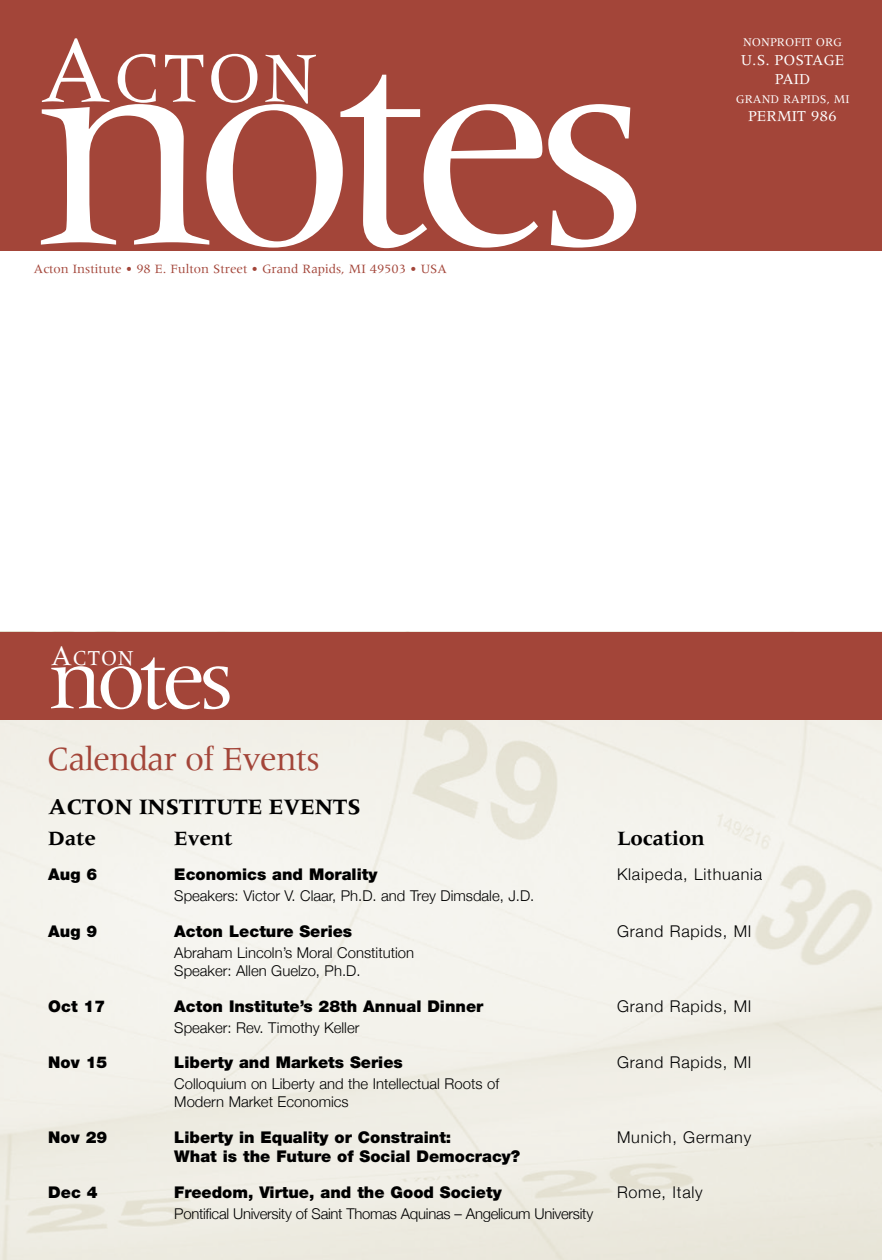
<style>
.page{position:relative;width:882px;height:1260px;background:#fff}
.page>*{position:absolute;margin:0;border:0;box-sizing:border-box;transform-origin:0 0}
.t1{font:294px "Meridien";letter-spacing:-.075em;color:#fff}
.t2{font:88.2px "Meridien";letter-spacing:-.075em;color:#fff}
.t3{font:73.5px "Meridien";color:#fff}
.t4{font:35px "Meridien";letter-spacing:-.03em;color:#a34539}
.t5{font:700 22.75px "Meridien";letter-spacing:-.01em;color:#000}
.t6{font:22.05px "Meridien";color:#fff}
.t7{font:700 21px "Meridien";letter-spacing:-.01em;color:#000}
.t8{font:900 16.1px "Helvetica Neue";color:#000}
.t9{font:300 16.1px "Helvetica Neue";letter-spacing:.045em;color:#000}
.t10{font:15.75px/18.9px "Meridien";color:#fff;text-align:center}
.t11{font:300 14.88px/18px "Helvetica Neue";color:#000}
.t12{font:300 14.88px "Helvetica Neue";letter-spacing:-.02em;color:#000}
.t13{font:13.12px "Meridien";color:#a34539}
.t14{font:12.25px "Meridien";color:#fff}
.s1{font-size:96.25px}
.s2{font-size:28.88px}
</style>
<div class="page">
<div style="left:0;top:0;width:882px;height:250px;background:#a34539"></div>
<img style="left:0;top:719px;width:882px;height:541px">
<div style="left:125px;top:265px;width:8px;height:8px;border:4px solid #fff;border-radius:50%"></div>
<div style="left:251px;top:265px;width:8px;height:8px;border:4px solid #fff;border-radius:50%"></div>
<svg style="left:260px;top:250px;width:149px;height:1px"></svg>
<div style="left:410px;top:265px;width:7px;height:8px;border:4px solid #fff;border-radius:50%"></div>
<div style="left:0;top:632px;width:882px;height:87px;background:#a34539"></div>
<h3 class="t3" style="left:41px;top:38px;width:278px"><span class="s1">A</span>CTON</h3>
<h1 class="t1" style="left:35px;top:-13px;width:616px">notes</h1>
<p class="t13" style="left:34px;top:261px;width:415px">Acton Institute • 98 E. Fulton Street • Grand Rapids, MI 49503 • USA</p>
<p class="t14" style="left:743px;top:35px;width:101px">NONPROFIT ORG</p>
<p class="t10" style="left:741px;top:50px;width:105px">U.S. POSTAGE<br>PAID</p>
<p class="t14" style="left:736px;top:92px;width:115px">GRAND RAPIDS, MI</p>
<p class="t10" style="left:748px;top:107px;width:90px">PERMIT 986</p>
<h3 class="t6" style="left:51px;top:646px;width:84px"><span class="s2">A</span>CTON</h3>
<h2 class="t2" style="left:49px;top:631px;width:186px">notes</h2>
<h3 class="t4" style="left:47px;top:740px;width:274px">Calendar of Events</h3>
<h3 class="t5" style="left:48px;top:794px;width:314px">ACTON INSTITUTE EVENTS</h3>
<h3 class="t7" style="left:48px;top:826px;width:49px">Date</h3>
<h3 class="t7" style="left:174px;top:826px;width:60px">Event</h3>
<h3 class="t7" style="left:617px;top:826px;width:89px">Location</h3>
<p class="t8" style="left:48px;top:865px;width:51px">Aug 6</p>
<p class="t8" style="left:174px;top:865px;width:205px">Economics and Morality</p>
<p class="t9" style="left:617px;top:865px;width:147px">Klaipeda, Lithuania</p>
<p class="t11" style="left:174px;top:887px;width:362px">Speakers: Victor V. Claar, Ph.D. and Trey Dimsdale, J.D.</p>
<p class="t8" style="left:48px;top:922px;width:51px">Aug 9</p>
<p class="t8" style="left:174px;top:922px;width:179px">Acton Lecture Series</p>
<p class="t9" style="left:617px;top:921px;width:136px">Grand Rapids, MI</p>
<p class="t11" style="left:174px;top:943px;width:241px">Abraham Lincoln’s Moral Constitution<br>Speaker: Allen Guelzo, Ph.D.</p>
<p class="t8" style="left:48px;top:996px;width:58px">Oct 17</p>
<p class="t8" style="left:174px;top:996px;width:311px">Acton Institute’s 28th Annual Dinner</p>
<p class="t9" style="left:617px;top:996px;width:136px">Grand Rapids, MI</p>
<p class="t11" style="left:174px;top:1018px;width:187px">Speaker: Rev. Timothy Keller</p>
<p class="t8" style="left:48px;top:1053px;width:61px">Nov 15</p>
<p class="t8" style="left:174px;top:1053px;width:230px">Liberty and Markets Series</p>
<p class="t9" style="left:617px;top:1053px;width:136px">Grand Rapids, MI</p>
<p class="t11" style="left:174px;top:1074px;width:326px">Colloquium on Liberty and the Intellectual Roots of<br>Modern Market Economics</p>
<p class="t8" style="left:48px;top:1127px;width:61px">Nov 29</p>
<p class="t8" style="left:174px;top:1127px;width:279px">Liberty in Equality or Constraint:</p>
<p class="t9" style="left:617px;top:1127px;width:136px">Munich, Germany</p>
<p class="t8" style="left:174px;top:1147px;width:347px">What is the Future of Social Democracy?</p>
<p class="t8" style="left:48px;top:1182px;width:51px">Dec 4</p>
<p class="t8" style="left:174px;top:1182px;width:329px">Freedom, Virtue, and the Good Society</p>
<p class="t9" style="left:617px;top:1182px;width:87px">Rome, Italy</p>
<p class="t12" style="left:174px;top:1204px;width:420px">Pontifical University of Saint Thomas Aquinas – Angelicum University</p>
</div>
